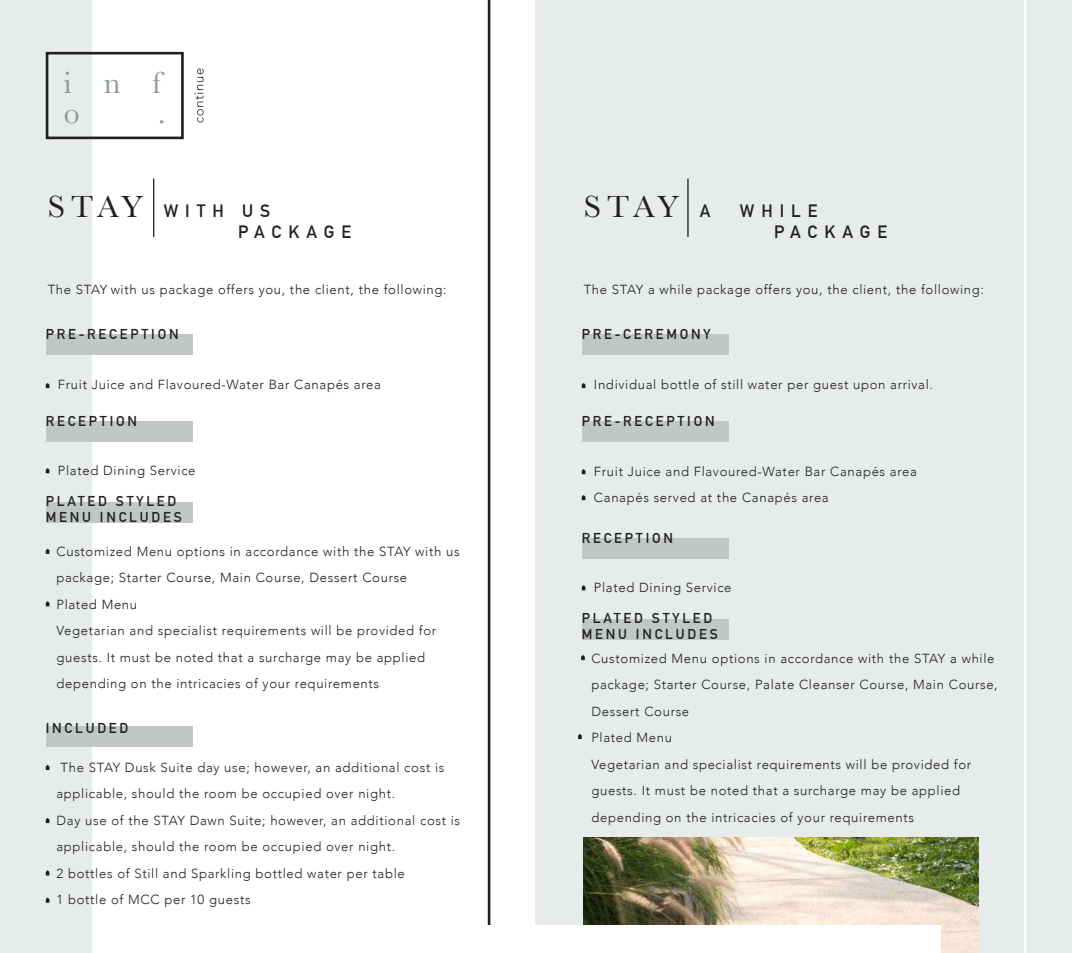
<style>
.page{position:relative;width:1072px;height:953px;background:#fff}
.page>*{position:absolute;margin:0;border:0;box-sizing:border-box;transform-origin:0 0}
.t1{font:31.85px "Baskerville";color:#8b9b93}
.t2{font:31.85px "Baskerville";color:#231f20}
.t3{font:700 17.5px/21px "DIN Alternate";letter-spacing:.4em;color:#231f20}
.t4{font:700 14px/15.8px "DIN Alternate";letter-spacing:.2em;color:#231f20}
.t5{font:300 13.12px/26.4px "Avenir";letter-spacing:.05em;color:#231f20}
.s1{font-family:"Baskerville";font-weight:400;font-size:31.85px}
.s2{font-family:"DIN Alternate";font-weight:700;font-size:17.5px}
</style>
<div class="page">
<div style="left:536px;top:0;width:535px;height:952px;background:#e7ebea"></div>
<div style="left:0;top:0;width:91px;height:952px;background:#e7ebea"></div>
<div style="left:46px;top:52px;width:138px;height:87px;border:3px solid #231f20"></div>
<hr style="left:488px;top:0;width:2px;height:952px;background:#231f20">
<hr style="left:153px;top:178px;width:1px;height:59px;background:#231f20">
<div style="left:46px;top:334px;width:146px;height:20px;background:#c1c8c3"></div>
<div style="left:46px;top:421px;width:146px;height:20px;background:#c1c8c3"></div>
<div style="left:46px;top:502px;width:146px;height:20px;background:#c1c8c3"></div>
<svg style="left:46px;top:383px;width:3px;height:5px"></svg>
<svg style="left:46px;top:468px;width:3px;height:5px"></svg>
<svg style="left:46px;top:548px;width:3px;height:6px"></svg>
<svg style="left:46px;top:601px;width:3px;height:5px"></svg>
<div style="left:46px;top:726px;width:146px;height:21px;background:#c1c8c3"></div>
<svg style="left:46px;top:765px;width:3px;height:5px"></svg>
<svg style="left:46px;top:818px;width:3px;height:5px"></svg>
<svg style="left:46px;top:870px;width:3px;height:5px"></svg>
<svg style="left:46px;top:897px;width:3px;height:5px"></svg>
<svg style="left:194px;top:68px;width:9px;height:54px"></svg>
<hr style="left:1023px;top:0;width:3px;height:952px;background:#fff">
<hr style="left:687px;top:178px;width:1px;height:59px;background:#231f20">
<div style="left:581px;top:334px;width:147px;height:20px;background:#c1c8c3"></div>
<div style="left:581px;top:421px;width:147px;height:20px;background:#c1c8c3"></div>
<svg style="left:581px;top:383px;width:4px;height:5px"></svg>
<svg style="left:581px;top:469px;width:4px;height:5px"></svg>
<svg style="left:581px;top:495px;width:4px;height:5px"></svg>
<div style="left:581px;top:538px;width:147px;height:20px;background:#c1c8c3"></div>
<div style="left:581px;top:619px;width:147px;height:20px;background:#c1c8c3"></div>
<svg style="left:581px;top:585px;width:4px;height:5px"></svg>
<img style="left:583px;top:837px;width:395px;height:115px">
<div style="left:133px;top:925px;width:808px;height:27px;background:#fff"></div>
<svg style="left:581px;top:655px;width:4px;height:5px"></svg>
<svg style="left:578px;top:734px;width:3px;height:5px"></svg>
<p class="t1" style="left:64px;top:63px;width:99px">inf</p>
<p class="t1" style="left:64px;top:92px;width:17px">o</p>
<p class="t1" style="left:158px;top:92px;width:9px">.</p>
<p class="t3" style="left:238px;top:199px;width:114px;text-indent:-190px"><span class="s1">STAY</span> WITH US<br>PACKAGE</p>
<p class="t5" style="left:48px;top:276px;width:400px">The STAY with us package offers you, the client, the following:</p>
<p class="t4" style="left:46px;top:325px;width:134px">PRE-RECEPTION</p>
<p class="t5" style="left:58px;top:371px;width:324px">Fruit Juice and Flavoured-Water Bar Canapés area</p>
<p class="t4" style="left:46px;top:412px;width:93px">RECEPTION</p>
<p class="t5" style="left:58px;top:457px;width:139px">Plated Dining Service</p>
<p class="t4" style="left:46px;top:492px;width:137px">PLATED STYLED<br>MENU INCLUDES</p>
<p class="t5" style="left:56px;top:538px;width:404px">Customized Menu options in accordance with the STAY with us package; Starter Course, Main Course, Dessert Course</p>
<p class="t5" style="left:56px;top:590px;width:82px">Plated Menu</p>
<p class="t5" style="left:56px;top:617px;width:381px">Vegetarian and specialist requirements will be provided for guests. It must be noted that a surcharge may be applied depending on the intricacies of your requirements</p>
<p class="t4" style="left:46px;top:719px;width:84px">INCLUDED</p>
<p class="t5" style="left:56px;top:754px;width:389px;text-indent:4px">The STAY Dusk Suite day use; however, an additional cost is applicable, should the room be occupied over night.</p>
<p class="t5" style="left:56px;top:807px;width:405px">Day use of the STAY Dawn Suite; however, an additional cost is applicable, should the room be occupied over night.</p>
<p class="t5" style="left:56px;top:859px;width:350px">2 bottles of Still and Sparkling bottled water per table</p>
<p class="t5" style="left:56px;top:886px;width:196px">1 bottle of MCC per 10 guests</p>
<p class="t2" style="left:583px;top:186px;width:128px">STAY <span class="s2">A</span></p>
<p class="t3" style="left:774px;top:199px;width:114px;text-indent:-34px">WHILE<br>PACKAGE</p>
<p class="t5" style="left:583px;top:276px;width:402px">The STAY a while package offers you, the client, the following:</p>
<p class="t4" style="left:581px;top:325px;width:130px">PRE-CEREMONY</p>
<p class="t5" style="left:594px;top:371px;width:340px">Individual bottle of still water per guest upon arrival.</p>
<p class="t4" style="left:581px;top:412px;width:134px">PRE-RECEPTION</p>
<p class="t5" style="left:594px;top:458px;width:324px">Fruit Juice and Flavoured-Water Bar Canapés area</p>
<p class="t5" style="left:594px;top:484px;width:236px">Canapés served at the Canapés area</p>
<p class="t4" style="left:581px;top:529px;width:93px">RECEPTION</p>
<p class="t5" style="left:594px;top:574px;width:139px">Plated Dining Service</p>
<p class="t4" style="left:581px;top:609px;width:137px">PLATED STYLED<br>MENU INCLUDES</p>
<p class="t5" style="left:591px;top:645px;width:408px">Customized Menu options in accordance with the STAY a while package; Starter Course, Palate Cleanser Course, Main Course,<br>Dessert Course</p>
<p class="t5" style="left:591px;top:724px;width:82px">Plated Menu</p>
<p class="t5" style="left:591px;top:751px;width:381px">Vegetarian and specialist requirements will be provided for guests. It must be noted that a surcharge may be applied depending on the intricacies of your requirements</p>
</div>
